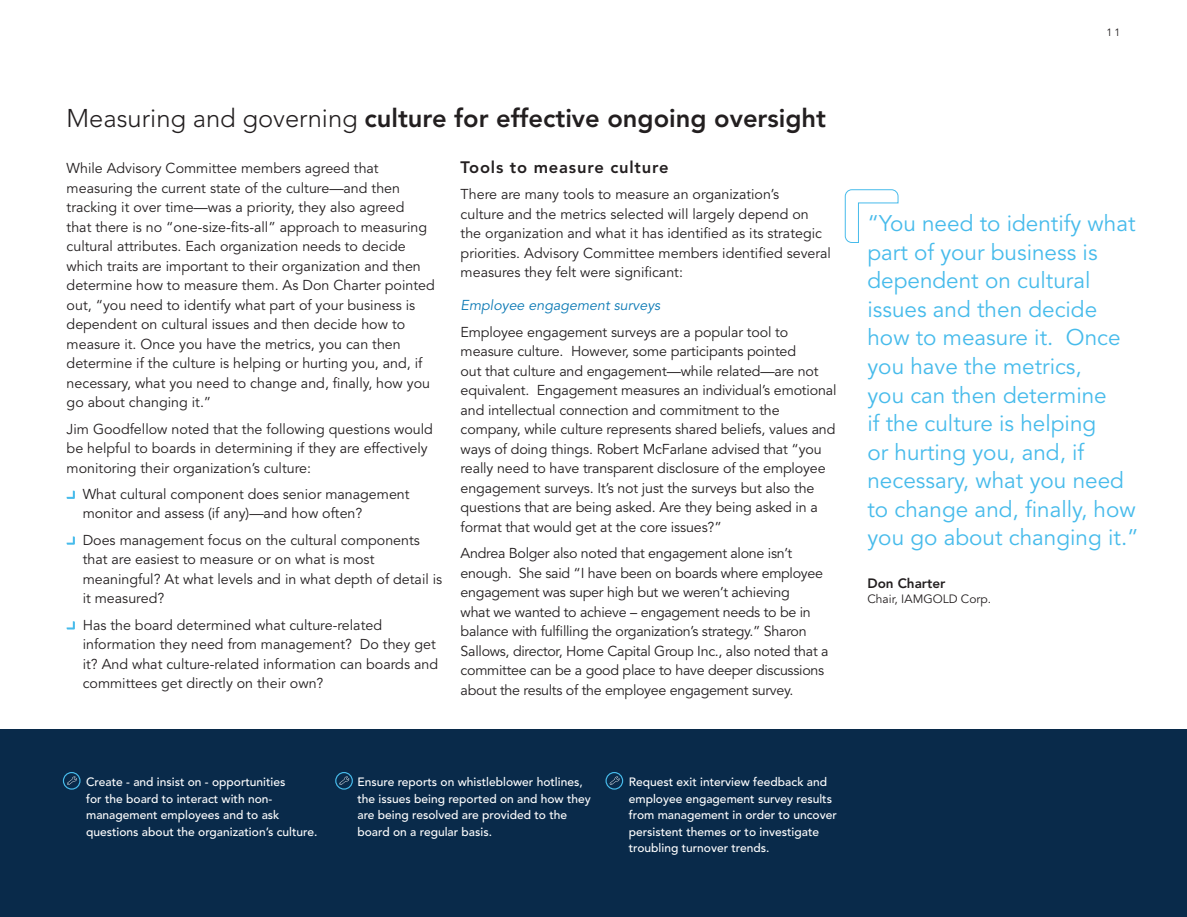
<style>
.page{position:relative;width:1187px;height:917px;background:#fff}
.page>*{position:absolute;margin:0;border:0;box-sizing:border-box;transform-origin:0 0}
.t1{font:800 25.5px "Avenir";color:#231f20}
.t2{font:22.5px/28.5px "Avenir";color:#47bbeb}
.t3{font:800 16.5px "Avenir";letter-spacing:.05em;color:#231f20}
.t4{font:14.25px/19.5px "Avenir";color:#231f20}
.t5{font:14.25px/19.5px "Avenir";letter-spacing:-.02em;color:#231f20}
.t6{font:italic 14.25px "Avenir";color:#0d7ab5}
.t7{font:800 13.5px "Avenir";color:#231f20}
.t8{font:500 12px/16.5px "Avenir";color:#fff}
.t9{font:12px "Avenir";color:#231f20}
.t10{font:10.5px "Avenir";color:#231f20}
.s1{font-weight:300}
</style>
<div class="page">
<div style="left:0;top:728px;width:1186px;height:188px;background:#092a4a"></div>
<svg style="left:67px;top:490px;width:8px;height:8px"></svg>
<svg style="left:67px;top:536px;width:8px;height:8px"></svg>
<svg style="left:67px;top:621px;width:8px;height:8px"></svg>
<svg style="left:844px;top:189px;width:54px;height:54px"></svg>
<div style="left:63px;top:771px;width:17px;height:18px;border:1px solid #47bbeb;border-radius:50%"></div>
<svg style="left:67px;top:776px;width:10px;height:8px"></svg>
<div style="left:335px;top:771px;width:18px;height:18px;border:1px solid #47bbeb;border-radius:50%"></div>
<svg style="left:339px;top:776px;width:10px;height:8px"></svg>
<div style="left:605px;top:771px;width:18px;height:18px;border:1px solid #47bbeb;border-radius:50%"></div>
<svg style="left:609px;top:776px;width:10px;height:8px"></svg>
<h1 class="t1" style="left:67px;top:103px;width:761px"><span class="s1">M easuring and governing</span> culture for effective ongoing oversight</h1>
<p class="t4" style="left:67px;top:159px;width:369px">While Advisory Committee members agreed that measuring the current state of the culture—and then tracking it over time—was a priority, they also agreed<br>that there is no “one-size-fits-all” approach to measuring cultural attributes. Each organization needs to decide which traits are important to their organization and then determine how to measure them. As Don Charter pointed out, “you need to identify what part of your business is dependent on cultural issues and then decide how to measure it. Once you have the metrics, you can then determine if the culture is helping or hurting you, and, if necessary, what you need to change and, finally, how you go about changing it.”</p>
<p class="t4" style="left:67px;top:419px;width:367px">Jim Goodfellow noted that the following questions would be helpful to boards in determining if they are effectively monitoring their organization’s culture:</p>
<p class="t4" style="left:83px;top:484px;width:328px">What cultural component does senior management monitor and assess (if any)—and how often?</p>
<p class="t4" style="left:83px;top:530px;width:361px">Does management focus on the cultural components that are easiest to measure or on what is most meaningful? At what levels and in what depth of detail is it measured?</p>
<p class="t4" style="left:83px;top:615px;width:357px">H as the board determined what culture-related information they need from management? Do they get it? And what culture-related information can boards and committees get directly on their own?</p>
<p class="t3" style="left:460px;top:157px;width:209px">Tools to measure culture</p>
<p class="t4" style="left:460px;top:185px;width:372px">There are many tools to measure an organization’s<br>culture and the metrics selected will largely depend on the organization and what it has identified as its strategic priorities. Advisory Committee members identified several measures they felt were significant:</p>
<p class="t6" style="left:460px;top:297px;width:201px">Employee engagement surveys</p>
<p class="t4" style="left:460px;top:322px;width:377px">Employee engagement surveys are a popular tool to measure culture. H owever, some participants pointed<br>out that culture and engagement—while related—are not equivalent. Engagement measures an individual’s emotional and intellectual connection and commitment to the company, while culture represents shared beliefs, values and ways of doing things. Robert McFarlane advised that “you really need to have transparent disclosure of the employee engagement surveys. It’s not just the surveys but also the questions that are being asked. Are they being asked in a format that would get at the core issues?”</p>
<p class="t5" style="left:460px;top:543px;width:369px">Andrea Bolger also noted that engagement alone isn’t enough. She said “I have been on boards where employee engagement was super high but we weren’t achieving<br>what we wanted to achieve – engagement needs to be in balance with fulfilling the organization’s strategy.” Sharon Sallows, director, H ome Capital Group Inc., also noted that a committee can be a good place to have deeper discussions about the results of the employee engagement survey.</p>
<p class="t8" style="left:86px;top:773px;width:233px">Create - and insist on - opportunities<br>for the board to interact with non&shy;management employees and to ask questions about the organization’s culture.</p>
<p class="t8" style="left:357px;top:773px;width:235px">Ensure reports on whistleblower hotlines, the issues being reported on and how they are being resolved are provided to the board on a regular basis.</p>
<p class="t8" style="left:628px;top:773px;width:209px">Request exit interview feedback and employee engagement survey results from management in order to uncover persistent themes or to investigate troubling turnover trends.</p>
<p class="t10" style="left:1106px;top:27px;width:15px">11</p>
<p class="t2" style="left:867px;top:210px;width:273px">“You need to identify what part of your business is dependent on cultural issues and then decide how to measure it. Once you have the metrics,<br>you can then determine<br>if the culture is helping<br>or hurting you, and, if necessary, what you need to change and, finally, how you go about changing it.”</p>
<p class="t7" style="left:867px;top:575px;width:79px">Don Charter</p>
<p class="t9" style="left:867px;top:591px;width:125px">Chair, IAMGOLD Corp.</p>
</div>
